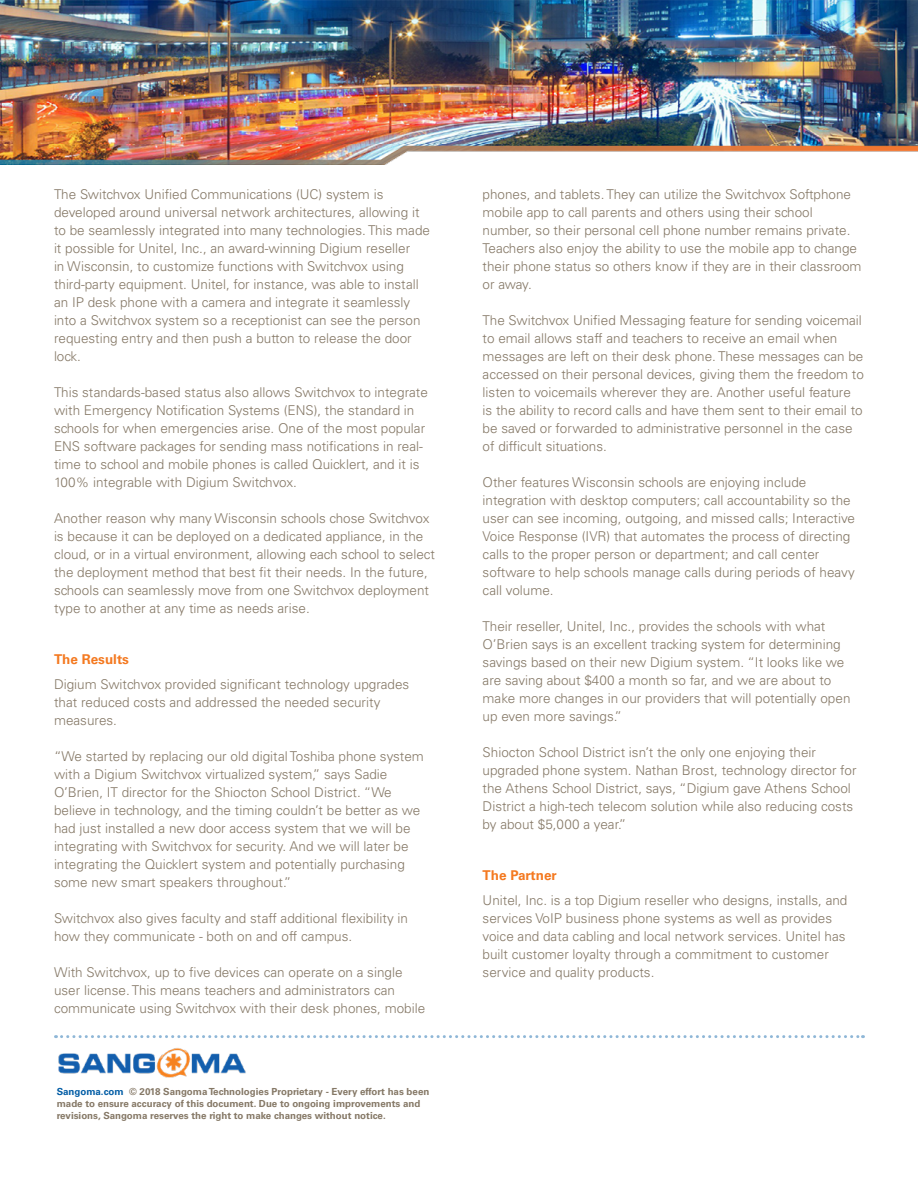
<style>
.page{position:relative;width:918px;height:1188px;background:#fff}
.page>*{position:absolute;margin:0;border:0;box-sizing:border-box;transform-origin:0 0}
.t1{font:300 13.5px/18px "Univers LT Std";color:#857866}
.t2{font:700 13.5px "Univers LT Std";color:#f47920}
.t3{font:700 9.75px/12px "Univers LT Std";color:#857866}
.s1{color:#005ca5}
</style>
<div class="page">
<img style="left:0;top:0;width:918px;height:164px">
<svg style="left:56px;top:1035px;width:807px;height:3px"></svg>
<img style="left:58px;top:1048px;width:188px;height:30px">
<p class="t1" style="left:54px;top:185px;width:378px">The Switchvox Unifed Communications (UC) system is developed around universal network architectures, allowing it to be seamlessly integrated into many technologies. This made it possible for Unitel, Inc., an award-winning Digium reseller<br>in Wisconsin, to customize functions with Switchvox using third-party equipment. Unitel, for instance, was able to install an IP desk phone with a camera and integrate it seamlessly into a Switchvox system so a receptionist can see the person requesting entry and then push a button to release the door lock.</p>
<p class="t1" style="left:54px;top:383px;width:375px">This standards-based status also allows Switchvox to integrate with Emergency Notifcation Systems (ENS), the standard in schools for when emergencies arise. One of the most popular ENS software packages for sending mass notifcations in real&shy;time to school and mobile phones is called Quicklert, and it is 100% integrable with Digium Switchvox.</p>
<p class="t1" style="left:54px;top:509px;width:383px">Another reason why many Wisconsin schools chose Switchvox is because it can be deployed on a dedicated appliance, in the cloud, or in a virtual environment, allowing each school to select the deployment method that best ft their needs. In the future, schools can seamlessly move from one Switchvox deployment type to another at any time as needs arise.</p>
<p class="t2" style="left:54px;top:651px;width:77px">The Results</p>
<p class="t1" style="left:54px;top:675px;width:357px">Digium Switchvox provided signifcant technology upgrades that reduced costs and addressed the needed security measures.</p>
<p class="t1" style="left:54px;top:747px;width:371px">“We started by replacing our old digital Toshiba phone system with a Digium Switchvox virtualized system,” says Sadie O’Brien, IT director for the Shiocton School District. “We believe in technology, and the timing couldn’t be better as we had just installed a new door access system that we will be integrating with Switchvox for security. And we will later be integrating the Quicklert system and potentially purchasing some new smart speakers throughout.”</p>
<p class="t1" style="left:54px;top:909px;width:356px">Switchvox also gives faculty and staff additional fexibility in how they communicate - both on and off campus.</p>
<p class="t1" style="left:54px;top:963px;width:373px">With Switchvox, up to fve devices can operate on a single user license. This means teachers and administrators can communicate using Switchvox with their desk phones, mobile</p>
<p class="t3" style="left:57px;top:1086px;width:374px"><span class="s1">Sangoma.com</span> © 2018 Sangoma Technologies Proprietary - Every effort has been made to ensure accuracy of this document. Due to ongoing improvements and revisions, Sangoma reserves the right to make changes without notice.</p>
<p class="t1" style="left:483px;top:185px;width:380px">phones, and tablets. They can utilize the Switchvox Softphone mobile app to call parents and others using their school number, so their personal cell phone number remains private.<br>Teachers also enjoy the ability to use the mobile app to change their phone status so others know if they are in their classroom or away.</p>
<p class="t1" style="left:483px;top:311px;width:383px">The Switchvox Unifed Messaging feature for sending voicemail to email allows staff and teachers to receive an email when messages are left on their desk phone. These messages can be accessed on their personal devices, giving them the freedom to listen to voicemails wherever they are. Another useful feature is the ability to record calls and have them sent to their email to be saved or forwarded to administrative personnel in the case of diffcult situations.</p>
<p class="t1" style="left:483px;top:473px;width:374px">Other features Wisconsin schools are enjoying include integration with desktop computers; call accountability so the user can see incoming, outgoing, and missed calls; Interactive Voice Response (IVR) that automates the process of directing calls to the proper person or department; and call center software to help schools manage calls during periods of heavy call volume.</p>
<p class="t1" style="left:483px;top:617px;width:369px">Their reseller, Unitel, Inc., provides the schools with what O’Brien says is an excellent tracking system for determining savings based on their new Digium system. “It looks like we are saving about $400 a month so far, and we are about to make more changes in our providers that will potentially open up even more savings.”</p>
<p class="t1" style="left:483px;top:743px;width:375px">Shiocton School District isn’t the only one enjoying their upgraded phone system. Nathan Brost, technology director for the Athens School District, says, “Digium gave Athens School District a high-tech telecom solution while also reducing costs by about $5,000 a year.”</p>
<p class="t2" style="left:483px;top:867px;width:76px">The Partner</p>
<p class="t1" style="left:483px;top:891px;width:366px">Unitel, Inc. is a top Digium reseller who designs, installs, and services VoIP business phone systems as well as provides voice and data cabling and local network services. Unitel has built customer loyalty through a commitment to customer service and quality products.</p>
</div>
